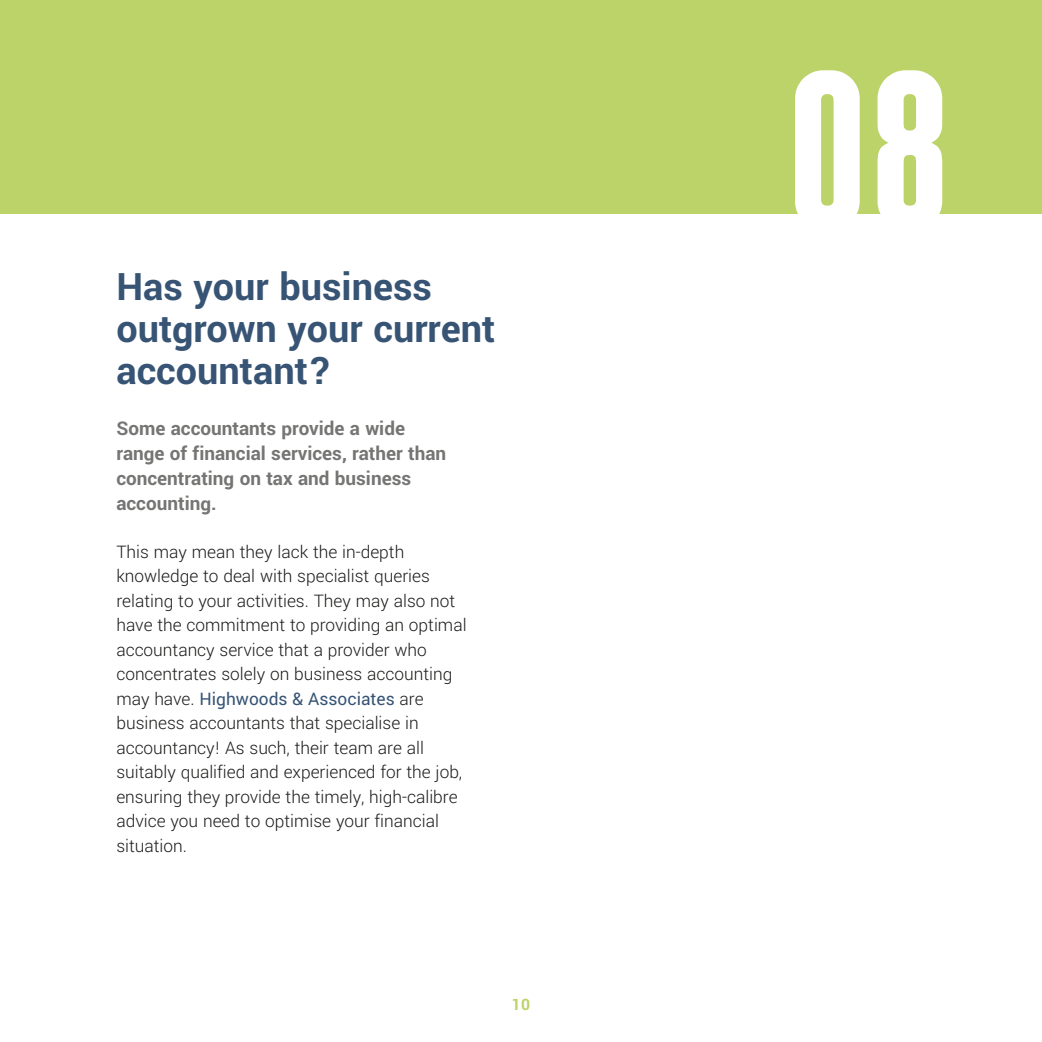
<style>
.page{position:relative;width:1042px;height:1042px;background:#fff}
.page>*{position:absolute;margin:0;border:0;box-sizing:border-box;transform-origin:0 0}
.t1{font:700 222.95px "Franchise Free";color:#fff}
.t2{font:700 42px/42px "Yantramanav";color:#375475}
.t3{font:700 21px/25.2px "Yantramanav";color:#757574}
.t4{font:300 19.25px/24.5px "Yantramanav";color:#1b1b1a}
.t5{font:700 17.5px "Yantramanav";color:#bcd369}
.s1{font-weight:400;color:#375475}
</style>
<div class="page">
<div style="left:0;top:0;width:1042px;height:214px;background:#bcd369"></div>
<h2 class="t2" style="left:116px;top:267px;width:380px">Has your business outgrown your current accountant?</h2>
<p class="t3" style="left:116px;top:416px;width:331px">Some accountants provide a wide range of financial services, rather than concentrating on tax and business accounting.</p>
<p class="t4" style="left:116px;top:539px;width:352px">This may mean they lack the in-depth knowledge to deal with specialist queries relating to your activities. They may also not have the commitment to providing an optimal accountancy service that a provider who concentrates solely on business accounting may have. <span class="s1">Highwoods &amp; Associates</span> are business accountants that specialise in accountancy! As such, their team are all suitably qualified and experienced for the job, ensuring they provide the timely, high-calibre advice you need to optimise your financial situation.</p>
<p class="t5" style="left:512px;top:993px;width:20px">10</p>
<h1 class="t1" style="left:786px;top:46px;width:166px">08</h1>
</div>
